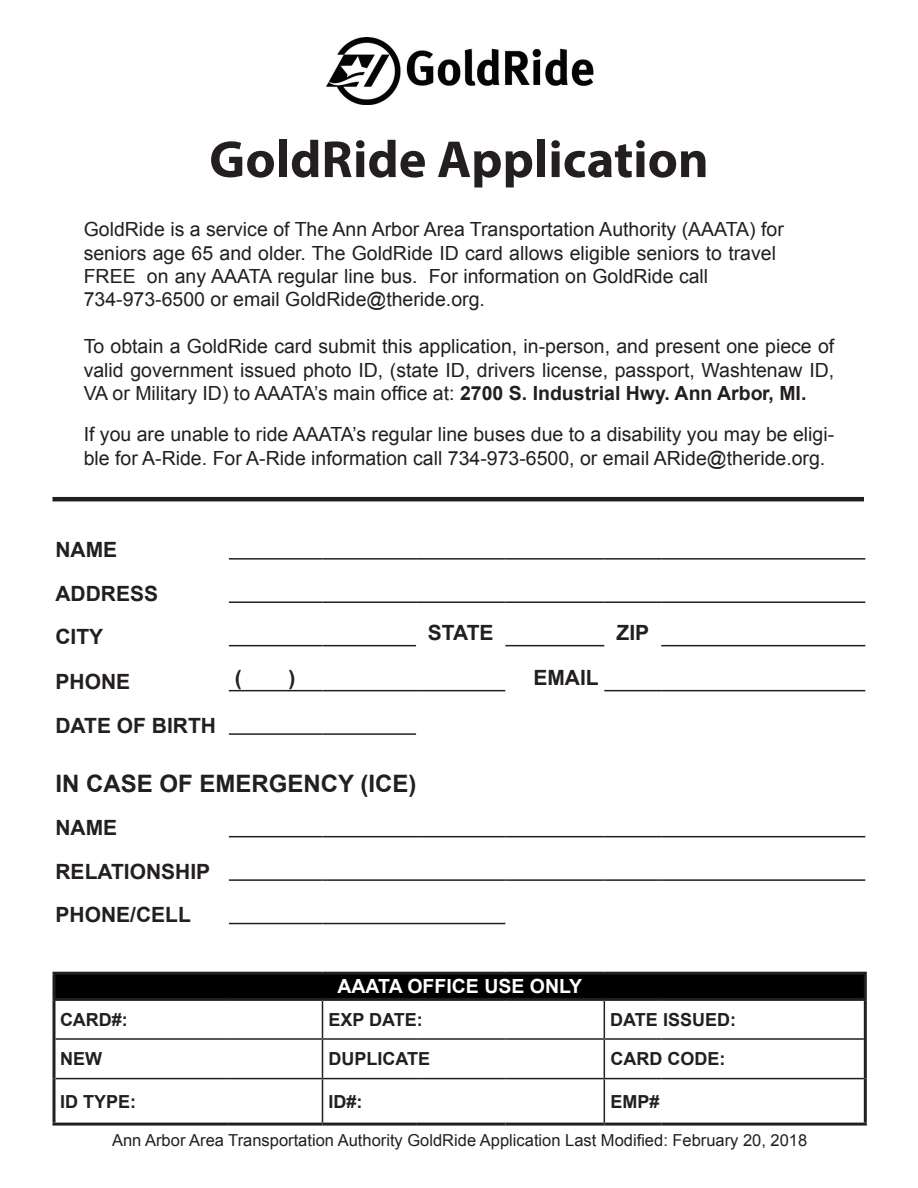
<style>
.page{position:relative;width:918px;height:1188px;background:#fff}
.page>*{position:absolute;margin:0;border:0;box-sizing:border-box;transform-origin:0 0}
.t1{font:700 52.5px "Myriad Pro";color:#231f20}
.t2{font:700 24px "Arial";color:#231f20}
.t3{font:700 21px "Arial";color:#231f20}
.t4{font:19.5px/23.4px "Arial";color:#231f20}
.t5{font:700 19.5px "Arial";color:#fff}
.t6{font:700 18px "Arial";color:#231f20}
.t7{font:16.5px "Arial";color:#231f20}
.s1{font-weight:700}
</style>
<div class="page">
<img style="left:327px;top:38px;width:267px;height:67px">
<hr style="left:52px;top:497px;width:812px;height:4px;background:#231f20">
<div style="left:54px;top:973px;width:811px;height:26px;background:#000"></div>
<hr style="left:229px;top:558px;width:94px;height:2px;background:#231f20">
<hr style="left:322px;top:558px;width:94px;height:2px;background:#231f20">
<hr style="left:416px;top:558px;width:89px;height:2px;background:#231f20">
<hr style="left:505px;top:558px;width:99px;height:2px;background:#231f20">
<hr style="left:604px;top:558px;width:57px;height:2px;background:#231f20">
<hr style="left:661px;top:558px;width:204px;height:2px;background:#231f20">
<hr style="left:322px;top:1001px;width:1px;height:37px;background:#231f20">
<hr style="left:604px;top:1001px;width:1px;height:37px;background:#231f20">
<hr style="left:56px;top:1038px;width:173px;height:2px;background:#231f20">
<hr style="left:229px;top:1038px;width:94px;height:2px;background:#231f20">
<hr style="left:322px;top:1038px;width:94px;height:2px;background:#231f20">
<hr style="left:322px;top:1040px;width:1px;height:38px;background:#231f20">
<hr style="left:416px;top:1038px;width:89px;height:2px;background:#231f20">
<hr style="left:505px;top:1038px;width:99px;height:2px;background:#231f20">
<hr style="left:604px;top:1038px;width:57px;height:2px;background:#231f20">
<hr style="left:604px;top:1040px;width:1px;height:38px;background:#231f20">
<hr style="left:661px;top:1038px;width:203px;height:2px;background:#231f20">
<hr style="left:56px;top:1078px;width:173px;height:1px;background:#231f20">
<hr style="left:229px;top:1078px;width:94px;height:1px;background:#231f20">
<hr style="left:322px;top:1078px;width:94px;height:1px;background:#231f20">
<hr style="left:322px;top:1079px;width:1px;height:44px;background:#231f20">
<hr style="left:416px;top:1078px;width:89px;height:1px;background:#231f20">
<hr style="left:505px;top:1078px;width:99px;height:1px;background:#231f20">
<hr style="left:604px;top:1078px;width:57px;height:1px;background:#231f20">
<hr style="left:604px;top:1079px;width:1px;height:44px;background:#231f20">
<hr style="left:661px;top:1078px;width:203px;height:1px;background:#231f20">
<svg style="left:52px;top:1001px;width:4px;height:38px"></svg>
<hr style="left:864px;top:1001px;width:3px;height:38px;background:#231f20">
<svg style="left:52px;top:1039px;width:4px;height:40px"></svg>
<hr style="left:864px;top:1039px;width:3px;height:40px;background:#231f20">
<svg style="left:52px;top:1079px;width:4px;height:44px"></svg>
<hr style="left:864px;top:1079px;width:3px;height:44px;background:#231f20">
<hr style="left:52px;top:1123px;width:177px;height:3px;background:#231f20">
<hr style="left:229px;top:1123px;width:94px;height:3px;background:#231f20">
<hr style="left:322px;top:1123px;width:94px;height:3px;background:#231f20">
<hr style="left:416px;top:1123px;width:89px;height:3px;background:#231f20">
<hr style="left:505px;top:1123px;width:99px;height:3px;background:#231f20">
<hr style="left:604px;top:1123px;width:57px;height:3px;background:#231f20">
<hr style="left:661px;top:1123px;width:206px;height:3px;background:#231f20">
<hr style="left:52px;top:972px;width:177px;height:3px;background:#231f20">
<svg style="left:52px;top:975px;width:4px;height:23px"></svg>
<hr style="left:229px;top:972px;width:94px;height:3px;background:#231f20">
<hr style="left:322px;top:972px;width:94px;height:3px;background:#231f20">
<hr style="left:416px;top:972px;width:89px;height:3px;background:#231f20">
<hr style="left:505px;top:972px;width:99px;height:3px;background:#231f20">
<hr style="left:604px;top:972px;width:57px;height:3px;background:#231f20">
<hr style="left:661px;top:972px;width:206px;height:3px;background:#231f20">
<hr style="left:864px;top:975px;width:3px;height:23px;background:#231f20">
<hr style="left:52px;top:998px;width:177px;height:3px;background:#231f20">
<hr style="left:229px;top:998px;width:94px;height:3px;background:#231f20">
<hr style="left:322px;top:998px;width:94px;height:3px;background:#231f20">
<hr style="left:416px;top:998px;width:89px;height:3px;background:#231f20">
<hr style="left:505px;top:998px;width:99px;height:3px;background:#231f20">
<hr style="left:604px;top:998px;width:57px;height:3px;background:#231f20">
<hr style="left:661px;top:998px;width:206px;height:3px;background:#231f20">
<hr style="left:229px;top:601px;width:94px;height:2px;background:#231f20">
<hr style="left:322px;top:601px;width:94px;height:2px;background:#231f20">
<hr style="left:416px;top:601px;width:89px;height:2px;background:#231f20">
<hr style="left:505px;top:601px;width:99px;height:2px;background:#231f20">
<hr style="left:604px;top:601px;width:57px;height:2px;background:#231f20">
<hr style="left:661px;top:601px;width:204px;height:2px;background:#231f20">
<hr style="left:229px;top:645px;width:94px;height:1px;background:#231f20">
<hr style="left:322px;top:645px;width:94px;height:1px;background:#231f20">
<hr style="left:505px;top:645px;width:99px;height:1px;background:#231f20">
<hr style="left:661px;top:645px;width:204px;height:1px;background:#231f20">
<hr style="left:229px;top:690px;width:94px;height:1px;background:#231f20">
<hr style="left:322px;top:690px;width:94px;height:1px;background:#231f20">
<hr style="left:416px;top:690px;width:89px;height:1px;background:#231f20">
<hr style="left:604px;top:690px;width:57px;height:1px;background:#231f20">
<hr style="left:661px;top:690px;width:204px;height:1px;background:#231f20">
<hr style="left:229px;top:733px;width:94px;height:2px;background:#231f20">
<hr style="left:322px;top:733px;width:94px;height:2px;background:#231f20">
<hr style="left:229px;top:836px;width:94px;height:1px;background:#231f20">
<hr style="left:322px;top:836px;width:94px;height:1px;background:#231f20">
<hr style="left:416px;top:836px;width:89px;height:1px;background:#231f20">
<hr style="left:505px;top:836px;width:99px;height:1px;background:#231f20">
<hr style="left:604px;top:836px;width:57px;height:1px;background:#231f20">
<hr style="left:661px;top:836px;width:204px;height:1px;background:#231f20">
<hr style="left:229px;top:879px;width:94px;height:2px;background:#231f20">
<hr style="left:322px;top:879px;width:94px;height:2px;background:#231f20">
<hr style="left:416px;top:879px;width:89px;height:2px;background:#231f20">
<hr style="left:505px;top:879px;width:99px;height:2px;background:#231f20">
<hr style="left:604px;top:879px;width:57px;height:2px;background:#231f20">
<hr style="left:661px;top:879px;width:204px;height:2px;background:#231f20">
<hr style="left:229px;top:923px;width:94px;height:1px;background:#231f20">
<hr style="left:322px;top:923px;width:94px;height:1px;background:#231f20">
<hr style="left:416px;top:923px;width:89px;height:1px;background:#231f20">
<p class="t1" style="left:209px;top:125px;width:501px">GoldRide Application</p>
<p class="t4" style="left:84px;top:218px;width:702px">GoldRide is a service of The Ann Arbor Area Transportation Authority (AAATA) for seniors age 65 and older. The GoldRide ID card allows eligible seniors to travel FREE on any AAATA regular line bus. For information on GoldRide call 734-973-6500 or email GoldRide@theride.org.</p>
<p class="t4" style="left:84px;top:335px;width:752px;text-align:justify">To obtain a GoldRide card submit this application, in-person, and present one piece of valid government issued photo ID, (state ID, drivers license, passport, Washtenaw ID, VA or Military ID) to AAATA’s main office at: <span class="s1">2700 S. Industrial Hwy. Ann Arbor, MI.</span></p>
<p class="t4" style="left:84px;top:423px;width:752px">If you are unable to ride AAATA’s regular line buses due to a disability you may be eligi&shy;ble for A-Ride. For A-Ride information call 734-973-6500, or email ARide@theride.org.</p>
<p class="t3" style="left:56px;top:536px;width:63px">NAME</p>
<p class="t3" style="left:56px;top:579px;width:104px">ADDRESS</p>
<p class="t3" style="left:56px;top:623px;width:49px">CITY</p>
<p class="t3" style="left:428px;top:618px;width:67px">STATE</p>
<p class="t3" style="left:617px;top:618px;width:34px">ZIP</p>
<p class="t3" style="left:56px;top:668px;width:76px">PHONE</p>
<p class="t3" style="left:235px;top:663px;width:8px">(</p>
<p class="t3" style="left:289px;top:663px;width:8px">)</p>
<p class="t3" style="left:533px;top:663px;width:67px">EMAIL</p>
<p class="t3" style="left:56px;top:711px;width:162px">DATE OF BIRTH</p>
<p class="t2" style="left:56px;top:767px;width:362px">IN CASE OF EMERGENCY (ICE)</p>
<p class="t3" style="left:56px;top:814px;width:63px">NAME</p>
<p class="t3" style="left:56px;top:857px;width:156px">RELATIONSHIP</p>
<p class="t3" style="left:56px;top:901px;width:137px">PHONE/CELL</p>
<p class="t5" style="left:337px;top:974px;width:246px">AAATA OFFICE USE ONLY</p>
<p class="t6" style="left:60px;top:1007px;width:69px">CARD#:</p>
<p class="t6" style="left:329px;top:1007px;width:96px">EXP DATE:</p>
<p class="t6" style="left:610px;top:1007px;width:127px">DATE ISSUED:</p>
<p class="t6" style="left:60px;top:1047px;width:43px">NEW</p>
<p class="t6" style="left:329px;top:1047px;width:103px">DUPLICATE</p>
<p class="t6" style="left:610px;top:1047px;width:116px">CARD CODE:</p>
<p class="t6" style="left:60px;top:1090px;width:78px">ID TYPE:</p>
<p class="t6" style="left:329px;top:1090px;width:36px">ID#:</p>
<p class="t6" style="left:610px;top:1090px;width:51px">EMP#</p>
<p class="t7" style="left:112px;top:1130px;width:697px">Ann Arbor Area Transportation Authority GoldRide Application Last Modified: February 20, 2018</p>
</div>
